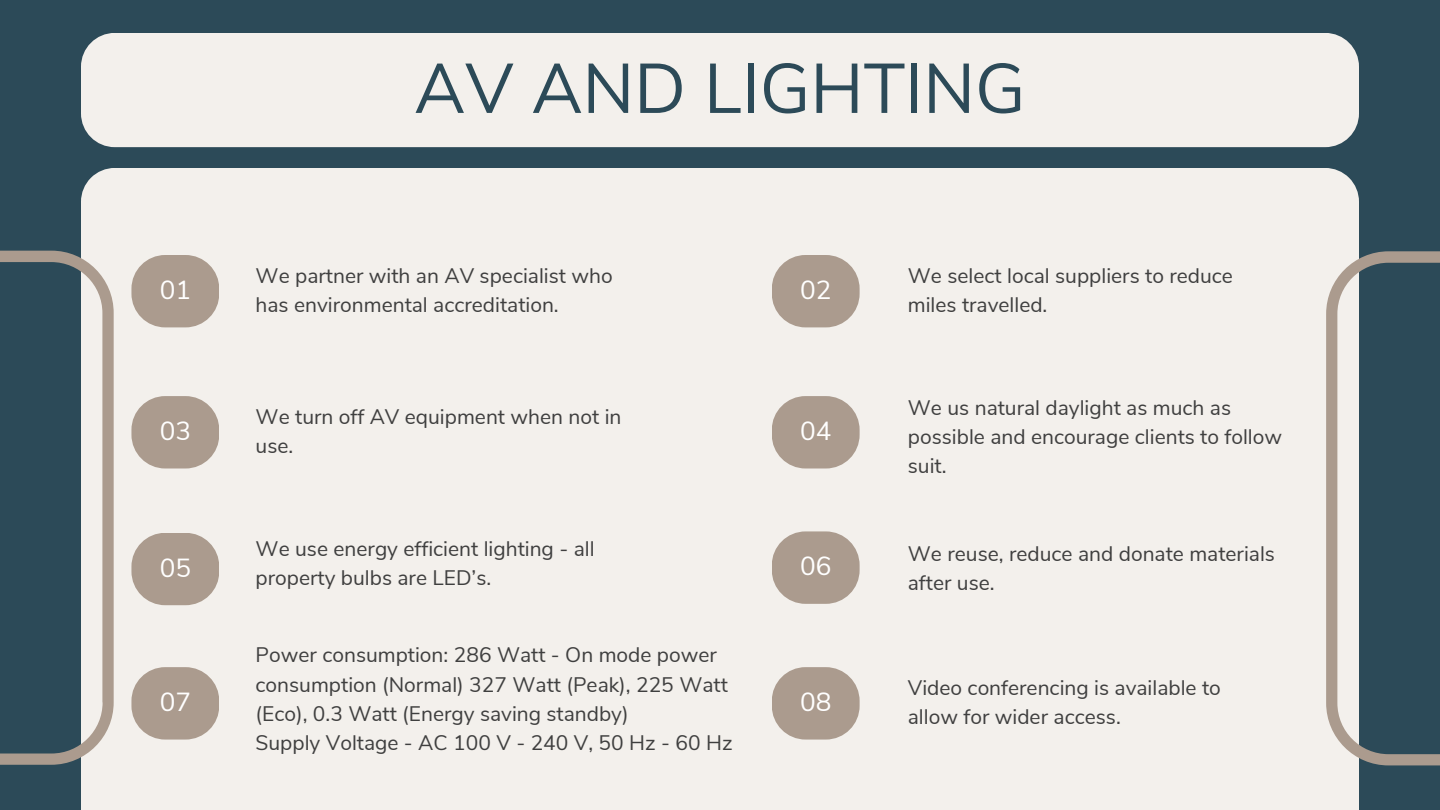
<style>
.page{position:relative;width:1440px;height:810px;background:#2c4a58}
.page>*{position:absolute;margin:0;border:0;box-sizing:border-box;transform-origin:0 0}
.t1{font:70px "Nunito Sans";color:#2c4a58}
.t2{font:26.1px "Nunito Sans";color:#fff}
.t3{font:21px/29.2px "Nunito Sans";color:#3f3f3f}
</style>
<div class="page">
<div style="left:81px;top:168px;width:1278px;height:642px;background:#f3f0ec"></div>
<div style="left:131px;top:255px;width:88px;height:72px;background:#ab9b8e;border-radius:34px"></div>
<svg style="left:0;top:251px;width:114px;height:514px"></svg>
<div style="left:81px;top:33px;width:1278px;height:114px;background:#f3f0ec;border-radius:34px"></div>
<div style="left:131px;top:396px;width:88px;height:73px;background:#ab9b8e;border-radius:34px"></div>
<div style="left:131px;top:533px;width:88px;height:72px;background:#ab9b8e;border-radius:34px"></div>
<div style="left:772px;top:255px;width:88px;height:72px;background:#ab9b8e;border-radius:34px"></div>
<div style="left:772px;top:396px;width:88px;height:73px;background:#ab9b8e;border-radius:34px"></div>
<div style="left:772px;top:531px;width:88px;height:73px;background:#ab9b8e;border-radius:34px"></div>
<div style="left:131px;top:667px;width:88px;height:73px;background:#ab9b8e;border-radius:34px"></div>
<div style="left:772px;top:667px;width:88px;height:73px;background:#ab9b8e;border-radius:34px"></div>
<svg style="left:1326px;top:251px;width:114px;height:514px"></svg>
<h1 class="t1" style="left:414px;top:38px;width:613px">AV AND LIGHTING</h1>
<p class="t2" style="left:160px;top:271px;width:33px">01</p>
<p class="t3" style="left:256px;top:260px;width:359px">We partner with an AV specialist who has environmental accreditation.</p>
<p class="t3" style="left:908px;top:260px;width:327px">We select local suppliers to reduce miles travelled.</p>
<p class="t2" style="left:800px;top:271px;width:33px">02</p>
<p class="t2" style="left:160px;top:412px;width:33px">03</p>
<p class="t3" style="left:256px;top:401px;width:367px">We turn off AV equipment when not in use.</p>
<p class="t3" style="left:908px;top:392px;width:376px">We us natural daylight as much as possible and encourage clients to follow suit.</p>
<p class="t2" style="left:800px;top:412px;width:33px">04</p>
<p class="t2" style="left:160px;top:548px;width:33px">05</p>
<p class="t3" style="left:256px;top:533px;width:341px">We use energy efficient lighting - all property bulbs are LED’s.</p>
<p class="t3" style="left:908px;top:538px;width:369px">We reuse, reduce and donate materials after use.</p>
<p class="t2" style="left:800px;top:547px;width:33px">06</p>
<p class="t2" style="left:160px;top:683px;width:33px">07</p>
<p class="t3" style="left:256px;top:639px;width:478px">Power consumption: 286 Watt - On mode power consumption (Normal) 327 Watt (Peak), 225 Watt (Eco), 0.3 Watt (Energy saving standby)<br>Supply Voltage - AC 100 V - 240 V, 50 Hz - 60 Hz</p>
<p class="t2" style="left:800px;top:683px;width:33px">08</p>
<p class="t3" style="left:908px;top:672px;width:315px">Video conferencing is available to allow for wider access.</p>
</div>
